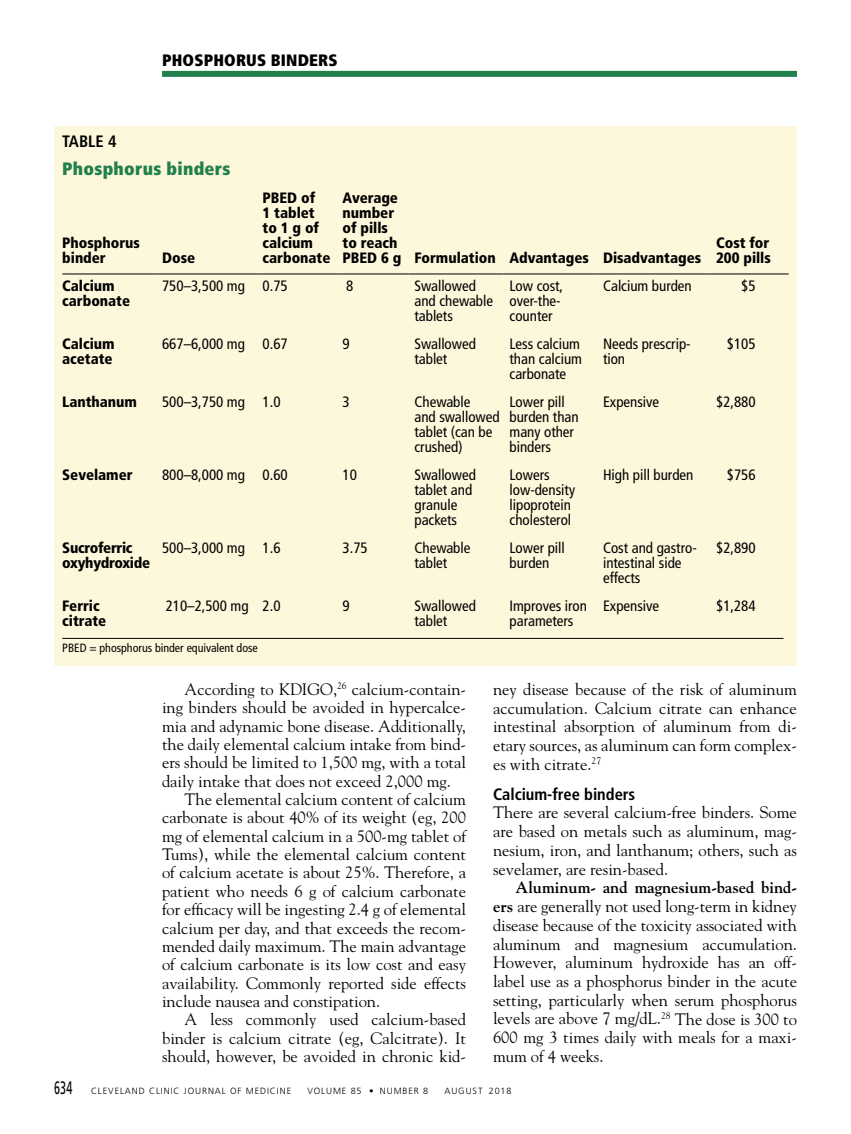
<style>
.page{position:relative;width:851px;height:1134px;background:#fff}
.page>*{position:absolute;margin:0;border:0;box-sizing:border-box;transform-origin:0 0}
.t1{font:900 condensed 18px "Frutiger LT Std";letter-spacing:.015em;color:#22804d}
.t2{font:16.5px/18.8px "Goudy Std";color:#000;text-align:justify}
.t3{font:700 condensed 16.5px "Frutiger LT Std";color:#000}
.t4{font:900 condensed 16.5px "Frutiger LT Std";letter-spacing:.01em;color:#000}
.t5{font:condensed 15px/15px "Frutiger LT Std";color:#000}
.t6{font:900 condensed 15px/15px "Frutiger LT Std";color:#000}
.t7{font:900 condensed 15px/15px "Frutiger LT Std";letter-spacing:-.02em;color:#000}
.t8{font:condensed 12px "Frutiger LT Std";color:#000}
.t9{font:300 9px "Frutiger LT Std";letter-spacing:.1em;color:#000}
.s1{font-weight:700}
.s2{font-weight:400;font-size:18px}
</style>
<div class="page">
<div style="left:162px;top:71px;width:634px;height:6px;background:#22804d"></div>
<div style="left:54px;top:126px;width:742px;height:539px;background:#fdf7db"></div>
<hr style="left:62px;top:274px;width:94px;height:1px;background:#000">
<hr style="left:156px;top:274px;width:100px;height:1px;background:#000">
<hr style="left:256px;top:274px;width:80px;height:1px;background:#000">
<hr style="left:336px;top:274px;width:72px;height:1px;background:#000">
<hr style="left:408px;top:274px;width:95px;height:1px;background:#000">
<hr style="left:503px;top:274px;width:94px;height:1px;background:#000">
<hr style="left:597px;top:274px;width:113px;height:1px;background:#000">
<hr style="left:710px;top:274px;width:78px;height:1px;background:#000">
<hr style="left:62px;top:638px;width:721px;height:1px;background:#000">
<p class="t4" style="left:162px;top:51px;width:177px">PHOSPHORUS BINDERS</p>
<p class="t3" style="left:62px;top:131px;width:56px">TABLE 4</p>
<p class="t1" style="left:62px;top:158px;width:170px">Phosphorus binders</p>
<p class="t6" style="left:62px;top:235px;width:79px">Phosphorus binder</p>
<p class="t6" style="left:162px;top:250px;width:34px">Dose</p>
<p class="t6" style="left:262px;top:190px;width:69px">PBED of<br>1 tablet to 1 g of calcium carbonate</p>
<p class="t6" style="left:342px;top:190px;width:360px">Average<br>number<br>of pills<br>to reach<br>PBED 6 g Formulation Advantages Disadvantages</p>
<p class="t6" style="left:716px;top:235px;width:56px">Cost for<br>200 pills</p>
<p class="t6" style="left:62px;top:278px;width:69px">Calcium carbonate</p>
<p class="t5" style="left:162px;top:279px;width:127px">750–3,500 mg 0.75</p>
<p class="t5" style="left:346px;top:279px;width:9px">8</p>
<p class="t5" style="left:414px;top:279px;width:80px">Swallowed and chewable tablets</p>
<p class="t5" style="left:509px;top:279px;width:55px">Low cost, over-the&shy;counter</p>
<p class="t5" style="left:603px;top:279px;width:90px">Calcium burden</p>
<p class="t5" style="left:741px;top:279px;width:16px">$5</p>
<p class="t6" style="left:62px;top:337px;width:54px">Calcium acetate</p>
<p class="t5" style="left:162px;top:337px;width:127px">667–6,000 mg 0.67</p>
<p class="t5" style="left:342px;top:337px;width:9px">9</p>
<p class="t5" style="left:414px;top:337px;width:63px">Swallowed tablet</p>
<p class="t5" style="left:509px;top:337px;width:74px">Less calcium than calcium carbonate</p>
<p class="t5" style="left:603px;top:337px;width:89px">Needs prescrip&shy;tion</p>
<p class="t5" style="left:727px;top:337px;width:30px">$105</p>
<p class="t6" style="left:62px;top:395px;width:76px">Lanthanum</p>
<p class="t5" style="left:162px;top:395px;width:120px">500–3,750 mg 1.0</p>
<p class="t5" style="left:342px;top:395px;width:9px">3</p>
<p class="t5" style="left:414px;top:395px;width:87px">Chewable<br>and swallowed tablet (can be crushed)</p>
<p class="t5" style="left:509px;top:395px;width:71px">Lower pill burden than many other binders</p>
<p class="t5" style="left:603px;top:395px;width:58px">Expensive</p>
<p class="t5" style="left:716px;top:395px;width:41px">$2,880</p>
<p class="t6" style="left:62px;top:468px;width:72px">Sevelamer</p>
<p class="t5" style="left:162px;top:468px;width:127px">800–8,000 mg 0.60</p>
<p class="t5" style="left:342px;top:468px;width:16px">10</p>
<p class="t5" style="left:414px;top:468px;width:63px">Swallowed tablet and granule packets</p>
<p class="t5" style="left:509px;top:468px;width:67px">Lowers low-density lipoprotein cholesterol</p>
<p class="t5" style="left:603px;top:468px;width:92px">High pill burden</p>
<p class="t5" style="left:727px;top:468px;width:30px">$756</p>
<p class="t7" style="left:62px;top:541px;width:89px">Sucroferric oxyhydroxide</p>
<p class="t5" style="left:162px;top:541px;width:120px">500–3,000 mg 1.6</p>
<p class="t5" style="left:342px;top:541px;width:27px">3.75</p>
<p class="t5" style="left:414px;top:541px;width:57px">Chewable tablet</p>
<p class="t5" style="left:509px;top:541px;width:57px">Lower pill burden</p>
<p class="t5" style="left:603px;top:541px;width:95px">Cost and gastro&shy;intestinal side effects</p>
<p class="t5" style="left:716px;top:541px;width:41px">$2,890</p>
<p class="t6" style="left:62px;top:599px;width:45px">Ferric citrate</p>
<p class="t5" style="left:166px;top:599px;width:116px">210–2,500 mg 2.0</p>
<p class="t5" style="left:342px;top:599px;width:9px">9</p>
<p class="t5" style="left:414px;top:599px;width:63px">Swallowed tablet</p>
<p class="t5" style="left:509px;top:599px;width:79px">Improves iron parameters</p>
<p class="t5" style="left:603px;top:599px;width:58px">Expensive</p>
<p class="t5" style="left:716px;top:599px;width:41px">$1,284</p>
<p class="t8" style="left:62px;top:641px;width:197px">PBED = phosphorus binder equivalent dose</p>
<p class="t2" style="left:185px;top:680px;width:283px">According to KDIGO,<sup>26</sup> calcium-contain-</p>
<p class="t2" style="left:162px;top:698px;width:305px">ing binders should be avoided in hypercalce-</p>
<p class="t2" style="left:162px;top:716px;width:305px">mia and adynamic bone disease. Additionally,</p>
<p class="t2" style="left:162px;top:735px;width:305px">the daily elemental calcium intake from bind-</p>
<p class="t2" style="left:162px;top:753px;width:305px">ers should be limited to 1,500 mg, with a total</p>
<p class="t2" style="left:162px;top:771px;width:290px">daily intake that does not exceed 2,000 mg.</p>
<p class="t2" style="left:185px;top:790px;width:283px">The elemental calcium content of calcium</p>
<p class="t2" style="left:162px;top:808px;width:305px">carbonate is about 40% of its weight (eg, 200</p>
<p class="t2" style="left:162px;top:826px;width:305px">mg of elemental calcium in a 500-mg tablet of</p>
<p class="t2" style="left:162px;top:845px;width:305px">Tums), while the elemental calcium content</p>
<p class="t2" style="left:162px;top:863px;width:305px">of calcium acetate is about 25%. Therefore, a</p>
<p class="t2" style="left:162px;top:882px;width:305px">patient who needs 6 g of calcium carbonate</p>
<p class="t2" style="left:162px;top:900px;width:305px">for efficacy will be ingesting 2.4 g of elemental</p>
<p class="t2" style="left:162px;top:918px;width:305px">calcium per day, and that exceeds the recom-</p>
<p class="t2" style="left:162px;top:937px;width:305px">mended daily maximum. The main advantage</p>
<p class="t2" style="left:162px;top:955px;width:305px">of calcium carbonate is its low cost and easy</p>
<p class="t2" style="left:162px;top:973px;width:305px">availability. Commonly reported side effects</p>
<p class="t2" style="left:162px;top:992px;width:220px">include nausea and constipation.</p>
<p class="t2" style="left:185px;top:1010px;width:283px">A less commonly used calcium-based</p>
<p class="t2" style="left:162px;top:1028px;width:305px">binder is calcium citrate (eg, Calcitrate). It</p>
<p class="t2" style="left:162px;top:1047px;width:305px">should, however, be avoided in chronic kid-</p>
<p class="t2" style="left:493px;top:680px;width:305px">ney disease because of the risk of aluminum accumulation. Calcium citrate can enhance intestinal absorption of aluminum from di&shy;etary sources, as aluminum can form complex&shy;es with citrate.<sup>27</sup></p>
<p class="t3" style="left:493px;top:784px;width:144px">Calcium-free binders</p>
<p class="t2" style="left:493px;top:803px;width:305px">There are several calcium-free binders. Some are based on metals such as aluminum, mag&shy;nesium, iron, and lanthanum; others, such as sevelamer, are resin-based.</p>
<p class="t2" style="left:493px;top:878px;width:305px;text-indent:23px"><span class="s1">Aluminum- and magnesium-based bind&shy;ers</span> are generally not used long-term in kidney disease because of the toxicity associated with aluminum and magnesium accumulation.<br>However, aluminum hydroxide has an off&shy;label use as a phosphorus binder in the acute setting, particularly when serum phosphorus levels are above 7 mg/dL.<sup>28</sup> The dose is 300 to 600 mg 3 times daily with meals for a maxi&shy;mum of 4 weeks.</p>
<p class="t9" style="left:54px;top:1085px;width:239px"><span class="s2">634</span> CLEVELAND CLINIC JOURNAL OF MEDICINE</p>
<p class="t9" style="left:307px;top:1085px;width:122px">VOLUME 85 • NUMBER 8</p>
<p class="t9" style="left:444px;top:1085px;width:69px">AUGUST 2018</p>
</div>
